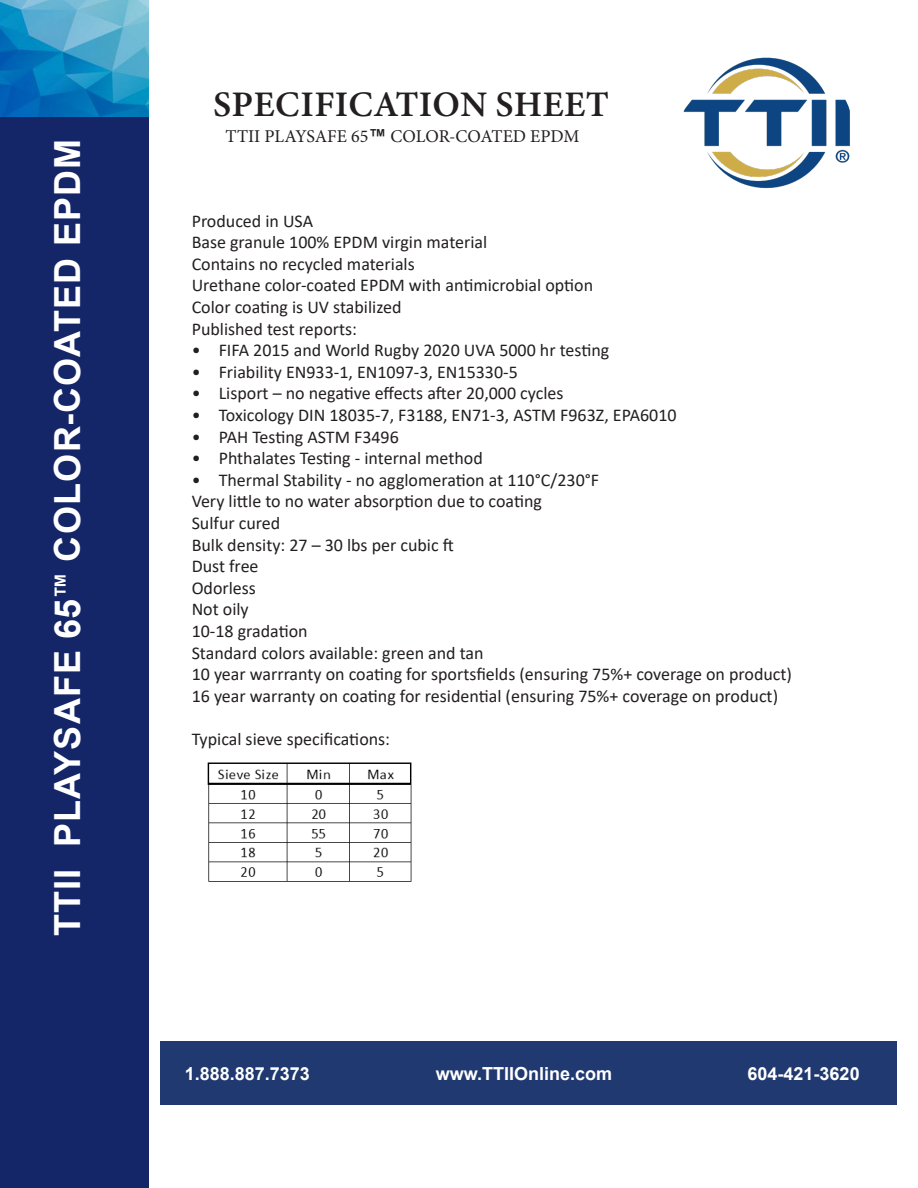
<style>
.page{position:relative;width:918px;height:1188px;background:#fff}
.page>*{position:absolute;margin:0;border:0;box-sizing:border-box;transform-origin:0 0}
.t1{font:700 36px "Arial";letter-spacing:.035em;color:#fff}
.t2{font:36px "Minion Variable Concept";letter-spacing:.005em;color:#231f20}
.t3{font:18px "Calibri";color:#231f20}
.t4{font:700 18px "Arial";color:#fff}
.t5{font:18px "Minion Pro";color:#231f20}
.s1{font-family:"Arial";font-weight:700}
</style>
<div class="page">
<div style="left:0;top:0;width:149px;height:1188px;background:#142667"></div>
<img style="left:0;top:0;width:149px;height:116px">
<div style="left:160px;top:1041px;width:736px;height:64px;background:#203970"></div>
<img style="left:683px;top:57px;width:167px;height:132px">
<img style="left:207px;top:762px;width:205px;height:120px">
<p class="t1" style="left:42px;top:936px;width:799px;rotate:-90deg">TTII PLAYSAFE 65<sup>™</sup> COLOR-COATED EPDM</p>
<p class="t2" style="left:213px;top:79px;width:397px">SPECIFICATION SHEET</p>
<p class="t5" style="left:225px;top:124px;width:356px">TTII PLAYSAFE 65<span class="s1">™</span> COLOR-COATED EPDM</p>
<p class="t3" style="left:192px;top:208px;width:123px">Produced in USA</p>
<p class="t3" style="left:192px;top:230px;width:297px">Base granule 100% EPDM virgin material</p>
<p class="t3" style="left:192px;top:251px;width:225px">Contains no recycled materials</p>
<p class="t3" style="left:192px;top:273px;width:403px">Urethane color-coated EPDM with antimicrobial option</p>
<p class="t3" style="left:192px;top:294px;width:211px">Color coating is UV stabilized</p>
<p class="t3" style="left:192px;top:316px;width:167px">Published test reports:</p>
<p class="t3" style="left:192px;top:338px;width:419px">• FIFA 2015 and World Rugby 2020 UVA 5000 hr testing</p>
<p class="t3" style="left:192px;top:359px;width:328px">• Friability EN933-1, EN1097-3, EN15330-5</p>
<p class="t3" style="left:192px;top:381px;width:373px">• Lisport – no negative effects after 20,000 cycles</p>
<p class="t3" style="left:192px;top:402px;width:486px">• Toxicology DIN 18035-7, F3188, EN71-3, ASTM F963Z, EPA6010</p>
<p class="t3" style="left:192px;top:424px;width:209px">• PAH Testing ASTM F3496</p>
<p class="t3" style="left:192px;top:446px;width:293px">• Phthalates Testing - internal method</p>
<p class="t3" style="left:192px;top:467px;width:409px">• Thermal Stability - no agglomeration at 110°C/230°F</p>
<p class="t3" style="left:192px;top:489px;width:352px">Very little to no water absorption due to coating</p>
<p class="t3" style="left:192px;top:510px;width:90px">Sulfur cured</p>
<p class="t3" style="left:192px;top:532px;width:264px">Bulk density: 27 – 30 lbs per cubic ft</p>
<p class="t3" style="left:192px;top:554px;width:68px">Dust free</p>
<p class="t3" style="left:192px;top:575px;width:66px">Odorless</p>
<p class="t3" style="left:192px;top:597px;width:59px">Not oily</p>
<p class="t3" style="left:192px;top:618px;width:117px">10-18 gradation</p>
<p class="t3" style="left:192px;top:640px;width:294px">Standard colors available: green and tan</p>
<p class="t3" style="left:192px;top:662px;width:602px">10 year warrranty on coating for sportsfields (ensuring 75%+ coverage on product)</p>
<p class="t3" style="left:192px;top:683px;width:588px">16 year warranty on coating for residential (ensuring 75%+ coverage on product)</p>
<p class="t3" style="left:192px;top:726px;width:200px">Typical sieve specifications:</p>
<p class="t4" style="left:185px;top:1061px;width:127px">1.888.887.7373</p>
<p class="t4" style="left:436px;top:1061px;width:178px">www.TTIIOnline.com</p>
<p class="t4" style="left:748px;top:1061px;width:114px">604-421-3620</p>
</div>
